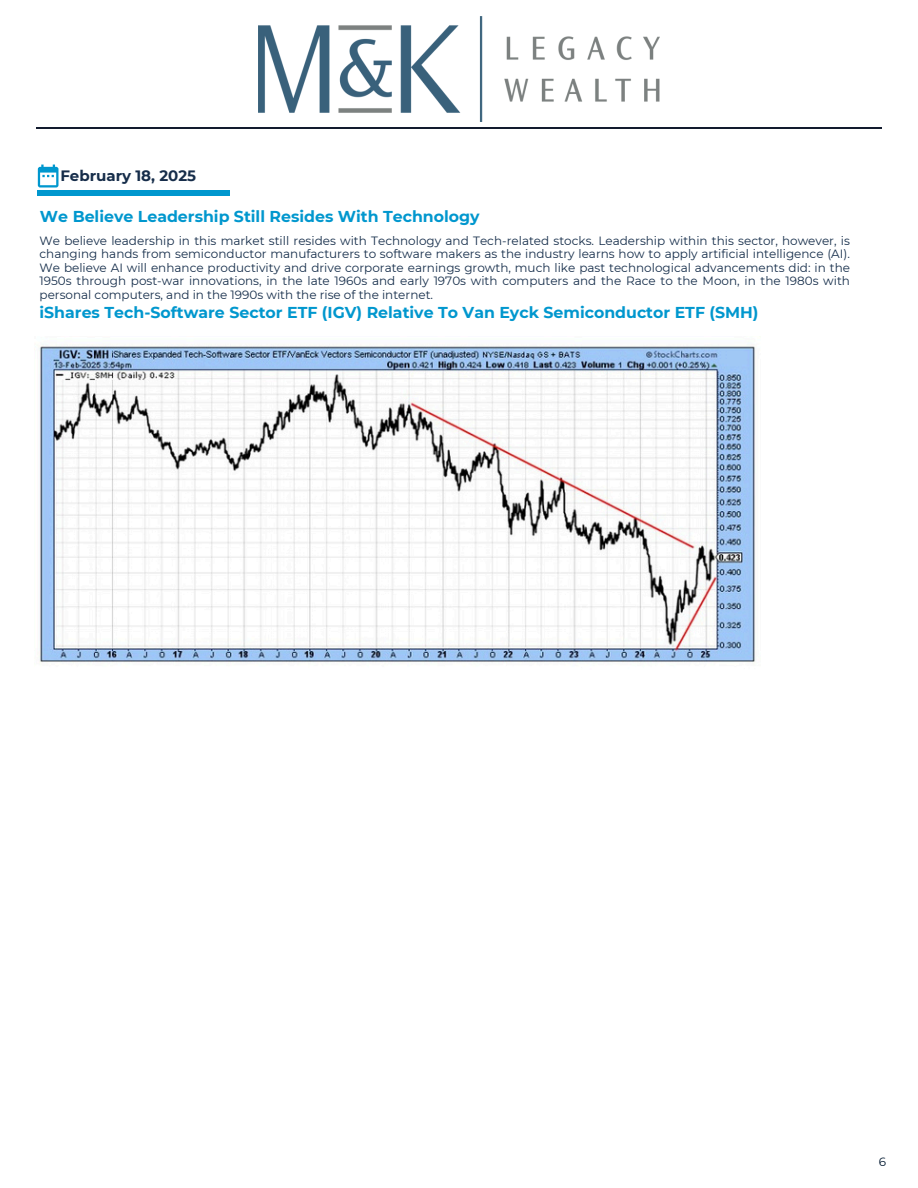
<style>
.page{position:relative;width:918px;height:1188px;background:#fff}
.page>*{position:absolute;margin:0;border:0;box-sizing:border-box;transform-origin:0 0}
.t1{font:700 15.75px "Montserrat";color:#0097ce}
.t2{font:700 15px "Montserrat";color:#162d4a}
.t3{font:12px/13.5px "Montserrat";color:#152d4a;text-align:justify}
.t4{font:12px "Montserrat";color:#00182f}
</style>
<div class="page">
<svg style="left:38px;top:165px;width:21px;height:23px"></svg>
<hr style="left:38px;top:191px;width:192px;height:4px;background:#0097ce">
<hr style="left:36px;top:127px;width:846px;height:2px;background:#121b2e">
<img style="left:39px;top:344px;width:717px;height:319px">
<img style="left:259px;top:17px;width:400px;height:105px">
<p class="t2" style="left:60px;top:166px;width:137px">February 18, 2025</p>
<p class="t1" style="left:40px;top:207px;width:441px">We Believe Leadership Still Resides With Technology</p>
<p class="t3" style="left:40px;top:234px;width:812px">We believe leadership in this market still resides with Technology and Tech-related stocks. Leadership within this sector, however, is changing hands from semiconductor manufacturers to software makers as the industry learns how to apply artificial intelligence (AI).<br>We believe AI will enhance productivity and drive corporate earnings growth, much like past technological advancements did: in the 1950s through post-war innovations, in the late 1960s and early 1970s with computers and the Race to the Moon, in the 1980s with personal computers, and in the 1990s with the rise of the internet.</p>
<h1 class="t1" style="left:40px;top:302px;width:721px">iShares Tech-Software Sector ETF (IGV) Relative To Van Eyck Semiconductor ETF (SMH)</h1>
<h1 class="t4" style="left:879px;top:1155px;width:9px">6</h1>
</div>
